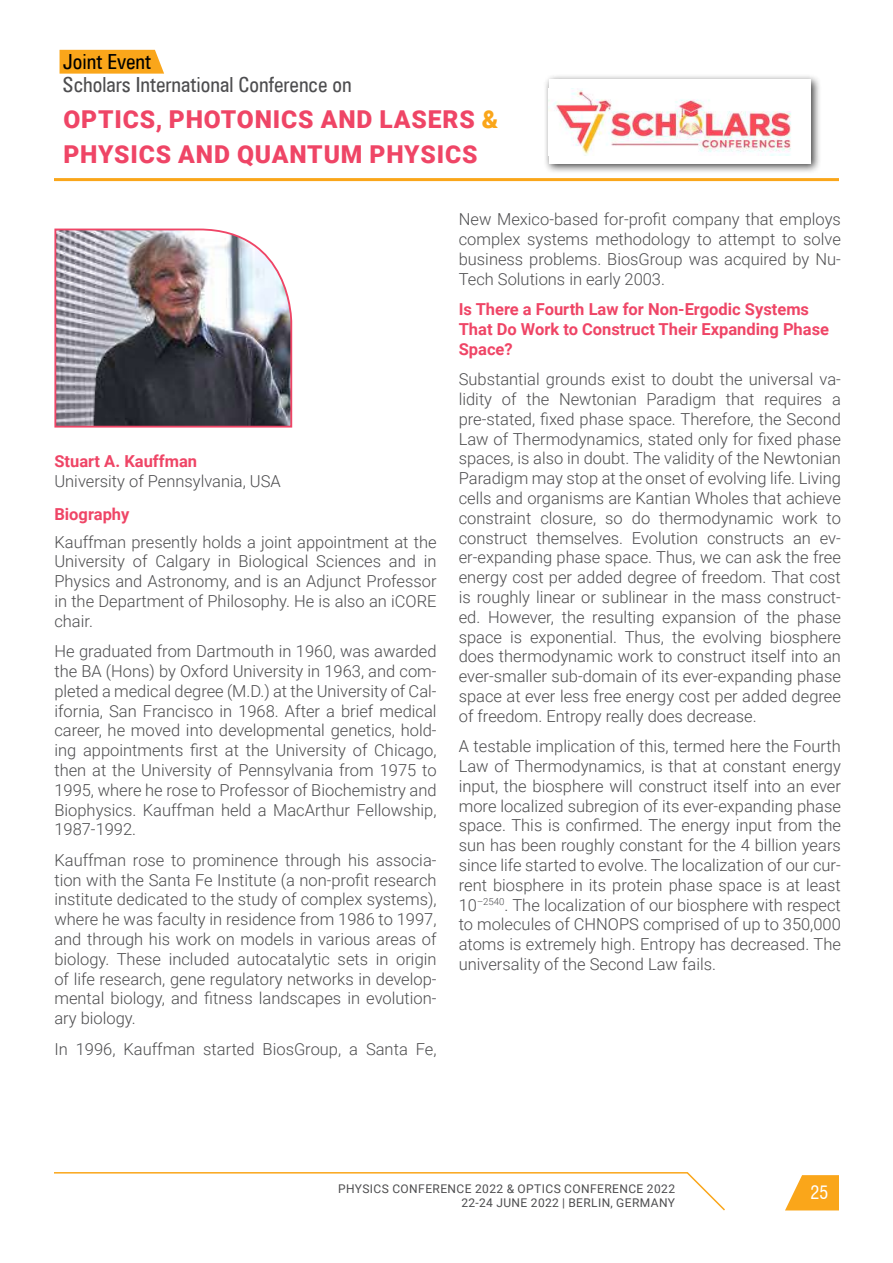
<style>
.page{position:relative;width:893px;height:1263px;background:#fff}
.page>*{position:absolute;margin:0;border:0;box-sizing:border-box;transform-origin:0 0}
.t1{font:900 24.6px/35.5px "Roboto";letter-spacing:.035em;color:#ef4566}
.t2{font:condensed 20.85px "Zurich BT";color:#4d4d4f}
.t3{font:condensed 20.85px "Zurich BT";color:#000}
.t4{font:condensed 18px "Swiss 721 BT";color:#fff}
.t5{font:300 16.5px/19.8px "Roboto";color:#4d4d4f;text-align:justify}
.t6{font:700 16.5px/19.8px "Roboto";color:#ef4566}
.t7{font:12px/14.4px "Roboto";letter-spacing:.035em;color:#4d4d4f;text-align:right}
.s1{color:#faa61a}
</style>
<div class="page">
<svg style="left:60px;top:50px;width:104px;height:24px;background:#faab27"></svg>
<div style="left:543px;top:74px;width:279px;height:101px;background:#000;opacity:.75"></div>
<div style="left:549px;top:79px;width:261px;height:84px;background:#fff"></div>
<svg style="left:785px;top:1175px;width:54px;height:35px"></svg>
<img style="left:553px;top:88px;width:238px;height:68px">
<svg style="left:54px;top:1172px;width:671px;height:39px"></svg>
<hr style="left:54px;top:178px;width:785px;height:3px;background:#faa61a">
<img style="left:54px;top:228px;width:239px;height:200px">
<p class="t3" style="left:63px;top:49px;width:90px">Joint Event</p>
<p class="t2" style="left:63px;top:72px;width:290px">Scholars International Conference on</p>
<h1 class="t1" style="left:63px;top:100px;width:437px">OPTICS, PHOTONICS AND LASERS <span class="s1">&amp;<br></span>PHYSICS AND QUANTUM PHYSICS</h1>
<p class="t6" style="left:54px;top:451px;width:144px">Stuart A. Kauffman</p>
<p class="t5" style="left:54px;top:471px;width:228px">University of Pennsylvania, USA</p>
<p class="t6" style="left:54px;top:503px;width:77px">Biography</p>
<p class="t5" style="left:54px;top:531px;width:384px">Kauffman presently holds a joint appointment at the University of Calgary in Biological Sciences and in Physics and Astronomy, and is an Adjunct Professor in the Department of Philosophy. He is also an iCORE chair.</p>
<p class="t5" style="left:54px;top:641px;width:384px">He graduated from Dartmouth in 1960, was awarded the BA (Hons) by Oxford University in 1963, and com&shy;pleted a medical degree (M.D.) at the University of Cal&shy;ifornia, San Francisco in 1968. After a brief medical career, he moved into developmental genetics, hold&shy;ing appointments first at the University of Chicago, then at the University of Pennsylvania from 1975 to 1995, where he rose to Professor of Biochemistry and Biophysics. Kauffman held a MacArthur Fellowship, 1987-1992.</p>
<p class="t5" style="left:54px;top:849px;width:384px">Kauffman rose to prominence through his associa&shy;tion with the Santa Fe Institute (a non-profit research institute dedicated to the study of complex systems), where he was faculty in residence from 1986 to 1997, and through his work on models in various areas of biology. These included autocatalytic sets in origin of life research, gene regulatory networks in develop&shy;mental biology, and fitness landscapes in evolution&shy;ary biology.</p>
<p class="t5" style="left:54px;top:1038px;width:384px">In 1996, Kauffman started BiosGroup, a Santa Fe,</p>
<p class="t5" style="left:459px;top:209px;width:384px">New Mexico-based for-profit company that employs complex systems methodology to attempt to solve business problems. BiosGroup was acquired by Nu-Tech Solutions in early 2003.</p>
<p class="t6" style="left:459px;top:299px;width:372px">Is There a Fourth Law for Non-Ergodic Systems<br>That Do Work to Construct Their Expanding Phase<br>Space?</p>
<p class="t5" style="left:459px;top:369px;width:384px">Substantial grounds exist to doubt the universal va&shy;lidity of the Newtonian Paradigm that requires a pre-stated, fixed phase space. Therefore, the Second Law of Thermodynamics, stated only for fixed phase spaces, is also in doubt. The validity of the Newtonian Paradigm may stop at the onset of evolving life. Living cells and organisms are Kantian Wholes that achieve constraint closure, so do thermodynamic work to construct themselves. Evolution constructs an ev&shy;er-expanding phase space. Thus, we can ask the free energy cost per added degree of freedom. That cost is roughly linear or sublinear in the mass construct&shy;ed. However, the resulting expansion of the phase space is exponential. Thus, the evolving biosphere does thermodynamic work to construct itself into an ever-smaller sub-domain of its ever-expanding phase space at ever less free energy cost per added degree of freedom. Entropy really does decrease.</p>
<p class="t5" style="left:459px;top:736px;width:384px">A testable implication of this, termed here the Fourth Law of Thermodynamics, is that at constant energy input, the biosphere will construct itself into an ever more localized subregion of its ever-expanding phase space. This is confirmed. The energy input from the sun has been roughly constant for the 4 billion years since life started to evolve. The localization of our cur&shy;rent biosphere in its protein phase space is at least 10<sup>–2540</sup>. The localization of our biosphere with respect to molecules of CHNOPS comprised of up to 350,000 atoms is extremely high. Entropy has decreased. The universality of the Second Law fails.</p>
<p class="t7" style="left:338px;top:1181px;width:338px">PHYSICS CONFERENCE 2022 &amp; OPTICS CONFERENCE 2022<br>22-24 JUNE 2022 | BERLIN, GERMANY</p>
<p class="t4" style="left:810px;top:1181px;width:19px">25</p>
</div>
